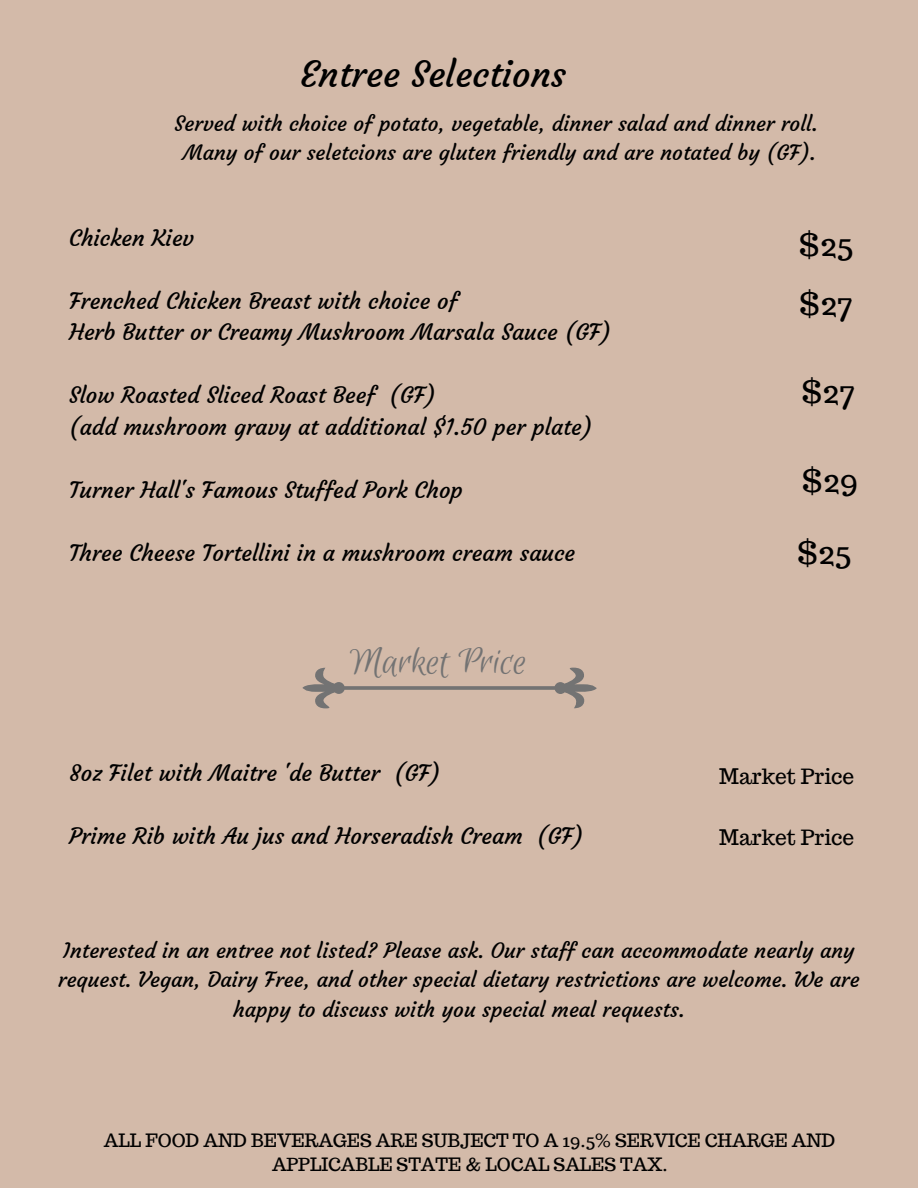
<style>
.page{position:relative;width:918px;height:1188px;background:#d3baa9}
.page>*{position:absolute;margin:0;border:0;box-sizing:border-box;transform-origin:0 0}
.t1{font:42px "Euphoria Script";color:#737373}
.t2{font:36px "Courgette";color:#000}
.t3{font:31.5px "Trocchi";color:#000}
.t4{font:22.5px/31.5px "Courgette";color:#000}
.t5{font:21px/29.2px "Courgette";color:#000;text-align:center}
.t6{font:21px "Trocchi";color:#000}
.t7{font:18px/24.8px "Trocchi";color:#000;text-align:center}
</style>
<div class="page">
<svg style="left:303px;top:668px;width:294px;height:40px"></svg>
<h4 class="t2" style="left:300px;top:52px;width:268px">Entree Selections</h4>
<h1 class="t5" style="left:175px;top:109px;width:645px">Served with choice of potato, vegetable, dinner salad and dinner roll.<br>Many of our seletcions are gluten friendly and are notated by (GF).</h1>
<h2 class="t4" style="left:69px;top:222px;width:127px">Chicken Kiev</h2>
<h4 class="t4" style="left:69px;top:285px;width:544px">Frenched Chicken Breast with choice of<br>Herb Butter or Creamy Mushroom Marsala Sauce (GF)</h4>
<h4 class="t4" style="left:69px;top:380px;width:525px">Slow Roasted Sliced Roast Beef (GF)<br>(add mushroom gravy at additional $1.50 per plate)</h4>
<h4 class="t4" style="left:69px;top:474px;width:395px">Turner Hall's Famous Stuffed Pork Chop</h4>
<h4 class="t4" style="left:69px;top:537px;width:508px">Three Cheese Tortellini in a mushroom cream sauce</h4>
<h4 class="t1" style="left:350px;top:639px;width:178px">Market Price</h4>
<h4 class="t4" style="left:69px;top:758px;width:373px">8oz Filet with Maitre 'de Butter (GF)</h4>
<h4 class="t4" style="left:69px;top:821px;width:516px">Prime Rib with Au jus and Horseradish Cream (GF)</h4>
<h3 class="t3" style="left:799px;top:224px;width:56px">$25</h3>
<h3 class="t3" style="left:799px;top:283px;width:55px">$27</h3>
<h3 class="t3" style="left:801px;top:371px;width:55px">$27</h3>
<h3 class="t3" style="left:802px;top:460px;width:58px">$29</h3>
<h4 class="t3" style="left:797px;top:532px;width:56px">$25</h4>
<h3 class="t6" style="left:719px;top:763px;width:137px">Market Price</h3>
<h4 class="t6" style="left:719px;top:823px;width:137px">Market Price</h4>
<h4 class="t5" style="left:58px;top:936px;width:803px">Interested in an entree not listed? Please ask. Our staff can accommodate nearly any request. Vegan, Dairy Free, and other special dietary restrictions are welcome. We are happy to discuss with you special meal requests.</h4>
<p class="t7" style="left:104px;top:1128px;width:733px">ALL FOOD AND BEVERAGES ARE SUBJECT TO A 19.5% SERVICE CHARGE AND<br>APPLICABLE STATE &amp; LOCAL SALES TAX.</p>
</div>
